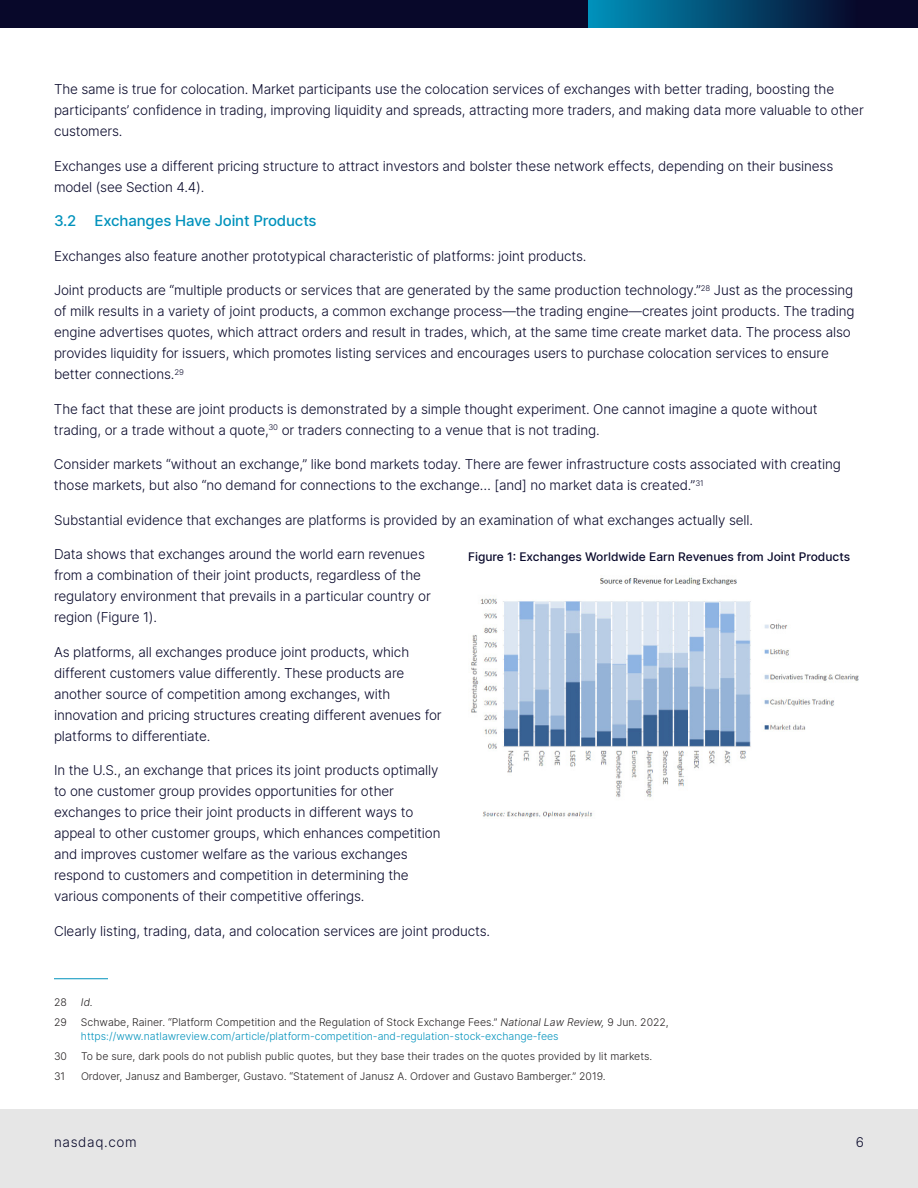
<style>
.page{position:relative;width:918px;height:1188px;background:#fff}
.page>*{position:absolute;margin:0;border:0;box-sizing:border-box;transform-origin:0 0}
.t1{font:500 15px "Inter";letter-spacing:-.01em;color:#0092bc}
.t2{font:300 13.5px/21px "Inter";letter-spacing:-.01em;color:#08082a}
.t3{font:300 13.5px "Inter";letter-spacing:.05em;color:#08082a}
.t4{font:500 12px "Inter";color:#08082a}
.t5{font:300 10.5px "Inter";color:#231f20}
.t6{font:300 10.5px/13.5px "Inter";color:#0092bc}
.t7{font:italic 300 10.5px "Inter";color:#231f20}
.s1{color:#231f20}
.s2{font-style:italic;color:#231f20}
</style>
<div class="page">
<hr style="left:54px;top:978px;width:54px;height:1px;background:#0092bc">
<img style="left:471px;top:577px;width:388px;height:241px">
<div style="left:0;top:1109px;width:918px;height:79px;background:#e6e6e6"></div>
<div style="left:0;top:0;width:918px;height:28px;background:#08082a"></div>
<svg style="left:589px;top:0;width:249px;height:28px;background:#035178"></svg>
<p class="t2" style="left:54px;top:79px;width:811px">The same is true for colocation. Market participants use the colocation services of exchanges with better trading, boosting the participants’ confidence in trading, improving liquidity and spreads, attracting more traders, and making data more valuable to other customers.</p>
<p class="t2" style="left:54px;top:155px;width:781px">Exchanges use a different pricing structure to attract investors and bolster these network effects, depending on their business model (see Section 4.4).</p>
<p class="t1" style="left:54px;top:210px;width:264px">3.2 Exchanges Have Joint Products</p>
<p class="t2" style="left:54px;top:245px;width:534px">Exchanges also feature another prototypical characteristic of platforms: joint products.</p>
<p class="t2" style="left:54px;top:280px;width:802px">Joint products are “multiple products or services that are generated by the same production technology.”<sup>28</sup> Just as the processing of milk results in a variety of joint products, a common exchange process—the trading engine—creates joint products. The trading engine advertises quotes, which attract orders and result in trades, which, at the same time create market data. The process also provides liquidity for issuers, which promotes listing services and encourages users to purchase colocation services to ensure better connections.<sup>29</sup></p>
<p class="t2" style="left:54px;top:398px;width:765px">The fact that these are joint products is demonstrated by a simple thought experiment. One cannot imagine a quote without trading, or a trade without a quote,<sup>30</sup> or traders connecting to a venue that is not trading.</p>
<p class="t2" style="left:54px;top:454px;width:788px">Consider markets “without an exchange,” like bond markets today. There are fewer infrastructure costs associated with creating those markets, but also “no demand for connections to the exchange… [and] no market data is created.”<sup>31</sup></p>
<p class="t2" style="left:54px;top:509px;width:701px">Substantial evidence that exchanges are platforms is provided by an examination of what exchanges actually sell.</p>
<p class="t2" style="left:54px;top:544px;width:378px">Data shows that exchanges around the world earn revenues from a combination of their joint products, regardless of the regulatory environment that prevails in a particular country or region (Figure 1).</p>
<p class="t2" style="left:54px;top:641px;width:389px">As platforms, all exchanges produce joint products, which different customers value differently. These products are another source of competition among exchanges, with innovation and pricing structures creating different avenues for platforms to differentiate.</p>
<p class="t2" style="left:54px;top:760px;width:388px">In the U.S., an exchange that prices its joint products optimally to one customer group provides opportunities for other exchanges to price their joint products in different ways to appeal to other customer groups, which enhances competition and improves customer welfare as the various exchanges respond to customers and competition in determining the various components of their competitive offerings.</p>
<p class="t2" style="left:54px;top:920px;width:438px">Clearly listing, trading, data, and colocation services are joint products.</p>
<p class="t4" style="left:468px;top:548px;width:384px">Figure 1: Exchanges Worldwide Earn Revenues from Joint Products</p>
<p class="t5" style="left:54px;top:995px;width:14px">28</p>
<p class="t7" style="left:81px;top:995px;width:13px">Id.</p>
<p class="t5" style="left:54px;top:1015px;width:14px">29</p>
<p class="t6" style="left:81px;top:1015px;width:589px"><span class="s1">Schwabe, Rainer. “Platform Competition and the Regulation of Stock Exchange Fees.”</span> <span class="s2">National Law Review,</span> <span class="s1">9 Jun. 2022, </span>https://www.natlawreview.com/article/platform-competition-and-regulation-stock-exchange-fees</p>
<p class="t5" style="left:54px;top:1049px;width:15px">30</p>
<p class="t5" style="left:81px;top:1049px;width:573px">To be sure, dark pools do not publish public quotes, but they base their trades on the quotes provided by lit markets.</p>
<p class="t5" style="left:54px;top:1069px;width:13px">31</p>
<p class="t5" style="left:81px;top:1069px;width:526px">Ordover, Janusz and Bamberger, Gustavo. “Statement of Janusz A. Ordover and Gustavo Bamberger.” 2019.</p>
<p class="t3" style="left:54px;top:1133px;width:84px">nasdaq.com</p>
<p class="t2" style="left:856px;top:1132px;width:10px">6</p>
</div>
